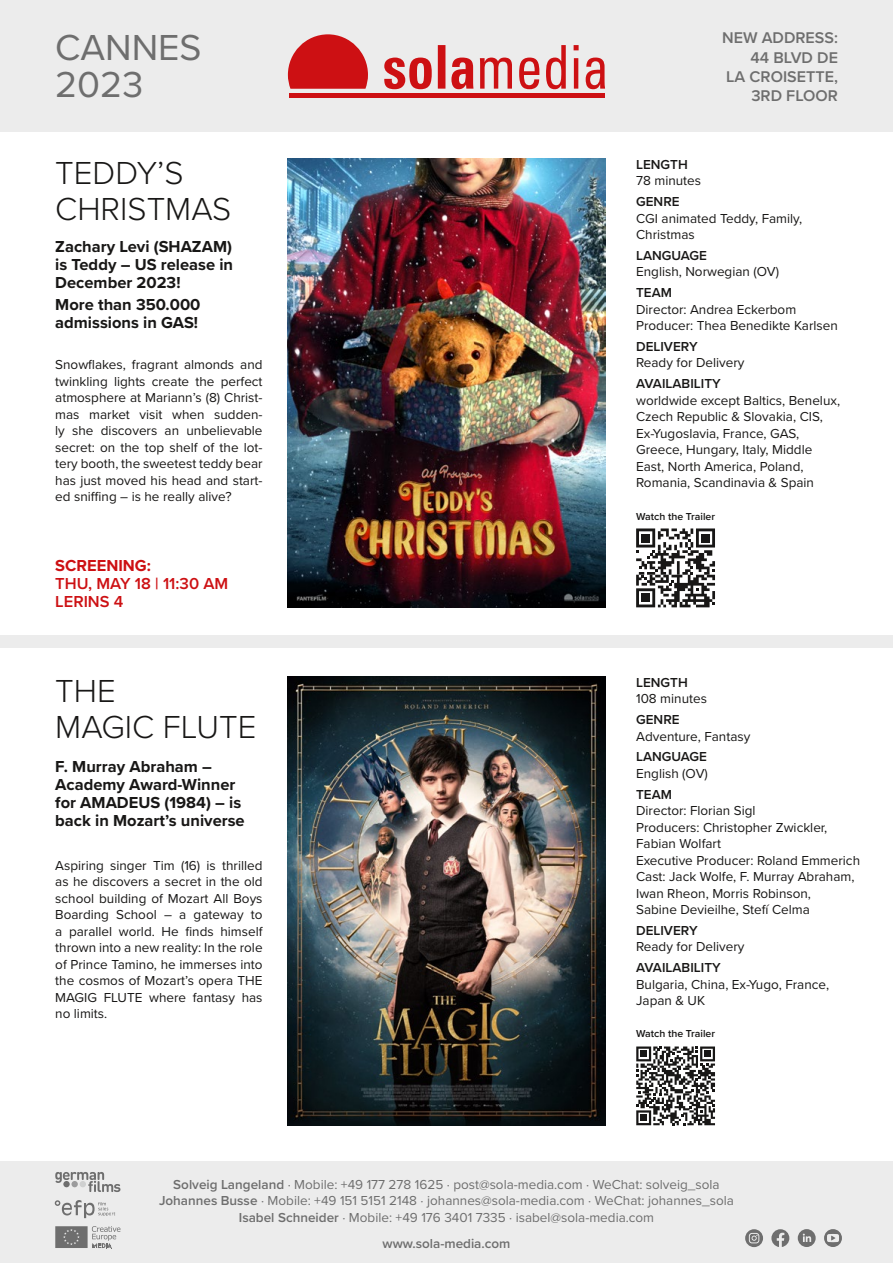
<style>
.page{position:relative;width:893px;height:1263px;background:#fff}
.page>*{position:absolute;margin:0;border:0;box-sizing:border-box;transform-origin:0 0}
.t1{font:37.5px/37.5px "Proxima Nova";color:#6e6e6e}
.t2{font:300 33px/36px "Proxima Nova";color:#181716}
.t3{font:700 16.5px/18px "Proxima Nova";color:#181716}
.t4{font:600 16.5px/18px "Proxima Nova";color:#cd1013}
.t5{font:700 16.5px "Proxima Nova";color:#cd1013}
.t6{font:600 16.05px/19.4px "Proxima Nova";color:#6e6e6e;text-align:right}
.t7{font:13.5px/16.5px "Proxima Nova";color:#181716}
.t8{font:13.5px/16.5px "Proxima Nova";color:#6e6e6e;text-align:center}
.t9{font:600 13.5px "Proxima Nova";color:#181716}
.t10{font:600 13.5px "Proxima Nova";color:#6e6e6e}
.t11{font:600 10.5px "Proxima Nova";color:#181716}
.s1{font-weight:600}
</style>
<div class="page">
<div style="left:0;top:0;width:893px;height:131px;background:#ececec"></div>
<div style="left:0;top:1161px;width:893px;height:102px;background:#ececec"></div>
<svg style="left:288px;top:34px;width:80px;height:55px"></svg>
<svg style="left:384px;top:45px;width:221px;height:44px"></svg>
<hr style="left:289px;top:93px;width:316px;height:4px;background:#cd1013">
<svg style="left:771px;top:1229px;width:18px;height:18px"></svg>
<svg style="left:745px;top:1229px;width:18px;height:18px"></svg>
<svg style="left:798px;top:1229px;width:18px;height:18px"></svg>
<svg style="left:824px;top:1229px;width:18px;height:18px"></svg>
<svg style="left:55px;top:1226px;width:65px;height:23px"></svg>
<svg style="left:55px;top:1200px;width:60px;height:18px"></svg>
<svg style="left:55px;top:1172px;width:65px;height:20px"></svg>
<div style="left:0;top:635px;width:893px;height:13px;background:#ececec"></div>
<img style="left:288px;top:676px;width:317px;height:449px">
<svg style="left:636px;top:1046px;width:79px;height:79px"></svg>
<div style="left:640px;top:1051px;width:7px;height:6px;background:#181716"></div>
<div style="left:704px;top:1051px;width:7px;height:6px;background:#181716"></div>
<div style="left:640px;top:1114px;width:7px;height:7px;background:#181716"></div>
<img style="left:288px;top:158px;width:317px;height:449px">
<svg style="left:636px;top:528px;width:79px;height:79px"></svg>
<div style="left:642px;top:534px;width:8px;height:8px;background:#181716"></div>
<div style="left:701px;top:534px;width:9px;height:8px;background:#181716"></div>
<div style="left:642px;top:594px;width:8px;height:8px;background:#181716"></div>
<h1 class="t1" style="left:55px;top:27px;width:148px">CANNES<br>2023</h1>
<p class="t6" style="left:722px;top:28px;width:117px">NEW ADDRESS:<br>44 BLVD DE<br>LA CROISETTE,<br>3RD FLOOR</p>
<h2 class="t2" style="left:55px;top:154px;width:178px">TEDDY’S<br>CHRISTMAS</h2>
<p class="t3" style="left:55px;top:237px;width:179px;text-align:justify">Zachary Levi (SHAZAM) is Teddy – US release in December 2023!</p>
<p class="t3" style="left:55px;top:296px;width:147px">More than 350.000 admissions in GAS!</p>
<p class="t7" style="left:55px;top:356px;width:209px;text-align:justify">Snowflakes, fragrant almonds and twinkling lights create the perfect atmosphere at Mariann’s (8) Christ&shy;mas market visit when sudden&shy;ly she discovers an unbelievable secret: on the top shelf of the lot&shy;tery booth, the sweetest teddy bear has just moved his head and start&shy;ed sniffing – is he really alive?</p>
<p class="t5" style="left:55px;top:553px;width:97px">SCREENING:</p>
<p class="t4" style="left:55px;top:574px;width:175px">THU, MAY 18 | 11:30 AM<br>LERINS 4</p>
<h2 class="t2" style="left:55px;top:671px;width:203px">THE<br>MAGIC FLUTE</h2>
<p class="t3" style="left:55px;top:757px;width:191px">F. Murray Abraham –<br>Academy Award-Winner for AMADEUS (1984) – is back in Mozart’s universe</p>
<p class="t7" style="left:55px;top:856px;width:209px;text-align:justify">Aspiring singer Tim (16) is thrilled as he discovers a secret in the old school building of Mozart All Boys Boarding School – a gateway to a parallel world. He finds himself thrown into a new reality: In the role of Prince Tamino, he immerses into the cosmos of Mozart’s opera THE MAGIG FLUTE where fantasy has no limits.</p>
<p class="t9" style="left:636px;top:154px;width:53px">LENGTH</p>
<p class="t7" style="left:636px;top:172px;width:66px">78 minutes</p>
<p class="t9" style="left:636px;top:192px;width:45px">GENRE</p>
<p class="t7" style="left:636px;top:209px;width:168px">CGI animated Teddy, Family,<br>Christmas</p>
<p class="t9" style="left:636px;top:245px;width:72px">LANGUAGE</p>
<p class="t7" style="left:636px;top:263px;width:144px">English, Norwegian (OV)</p>
<p class="t9" style="left:636px;top:283px;width:37px">TEAM</p>
<p class="t7" style="left:636px;top:300px;width:203px">Director: Andrea Eckerbom<br>Producer: Thea Benedikte Karlsen</p>
<p class="t9" style="left:636px;top:336px;width:63px">DELIVERY</p>
<p class="t7" style="left:636px;top:354px;width:110px">Ready for Delivery</p>
<p class="t9" style="left:636px;top:374px;width:86px">AVAILABILITY</p>
<p class="t7" style="left:636px;top:391px;width:205px">worldwide except Baltics, Benelux,<br>Czech Republic &amp; Slovakia, CIS,<br>Ex-Yugoslavia, France, GAS,<br>Greece, Hungary, Italy, Middle<br>East, North America, Poland,<br>Romania, Scandinavia &amp; Spain</p>
<p class="t11" style="left:636px;top:508px;width:80px">Watch the Trailer</p>
<p class="t9" style="left:636px;top:672px;width:53px">LENGTH</p>
<p class="t7" style="left:636px;top:690px;width:72px">108 minutes</p>
<p class="t9" style="left:636px;top:709px;width:45px">GENRE</p>
<p class="t7" style="left:636px;top:727px;width:116px">Adventure, Fantasy</p>
<p class="t9" style="left:636px;top:747px;width:72px">LANGUAGE</p>
<p class="t7" style="left:636px;top:764px;width:73px">English (OV)</p>
<p class="t9" style="left:636px;top:784px;width:37px">TEAM</p>
<p class="t7" style="left:636px;top:802px;width:225px">Director: Florian Sigl<br>Producers: Christopher Zwickler,<br>Fabian Wolfart<br>Executive Producer: Roland Emmerich<br>Cast: Jack Wolfe, F. Murray Abraham,<br>Iwan Rheon, Morris Robinson,<br>Sabine Devieilhe, Stefí Celma</p>
<p class="t9" style="left:636px;top:920px;width:63px">DELIVERY</p>
<p class="t7" style="left:636px;top:938px;width:110px">Ready for Delivery</p>
<p class="t9" style="left:636px;top:957px;width:86px">AVAILABILITY</p>
<p class="t7" style="left:636px;top:975px;width:194px">Bulgaria, China, Ex-Yugo, France,<br>Japan &amp; UK</p>
<p class="t11" style="left:636px;top:1026px;width:80px">Watch the Trailer</p>
<p class="t8" style="left:159px;top:1175px;width:576px"><span class="s1">Solveig Langeland</span> · Mobile: +49 177 278 1625 · post@sola-media.com · WeChat: solveig_sola<br><span class="s1">Johannes Busse</span> · Mobile: +49 151 5151 2148 · johannes@sola-media.com · WeChat: johannes_sola<br><span class="s1">Isabel Schneider</span> · Mobile: +49 176 3401 7335 · isabel@sola-media.com</p>
<p class="t10" style="left:382px;top:1233px;width:129px">www.sola-media.com</p>
</div>
